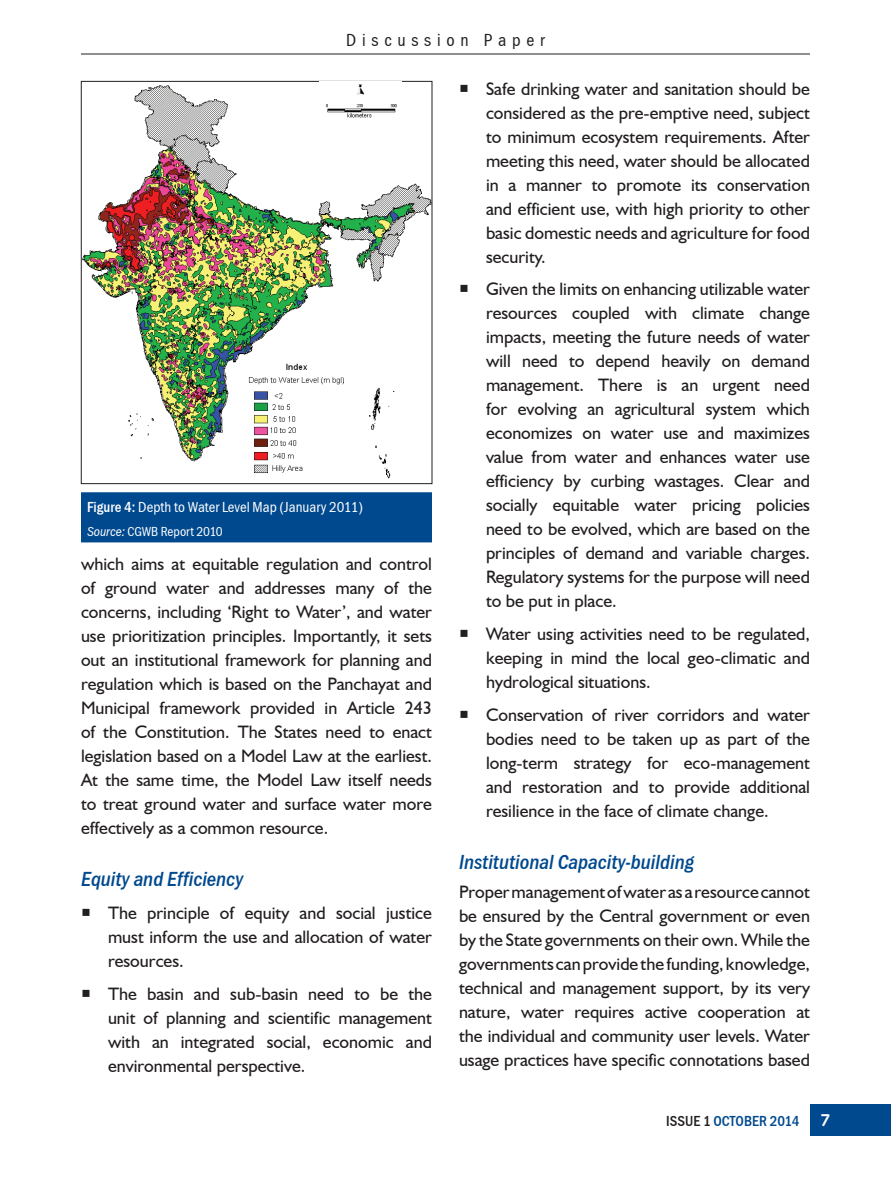
<style>
.page{position:relative;width:891px;height:1188px;background:#fff}
.page>*{position:absolute;margin:0;border:0;box-sizing:border-box;transform-origin:0 0}
.t1{font:italic 700 21px "Franklin Gothic Cond";color:#01498e}
.t2{font:18px/24px "Humanist 521 BT";color:#231f20;text-align:justify}
.t3{font:18px "Franklin Gothic Cond";letter-spacing:.32em;color:#231f20}
.t4{font:15px "Franklin Gothic Cond";color:#fff}
.t5{font:700 15px "Franklin Gothic Cond";color:#01498e}
.t6{font:13.5px "Franklin Gothic Cond";color:#fff}
.s1{font-weight:700}
.s2{font-style:italic}
.s3{color:#231f20}
.s4{font-family:"Syntax";font-size:18px;color:#fff}
</style>
<div class="page">
<div style="left:810px;top:1104px;width:81px;height:32px;background:#01498e"></div>
<hr style="left:81px;top:54px;width:729px;height:1px;background:#231f20">
<div style="left:82px;top:493px;width:349px;height:49px;background:#01498e"></div>
<div style="left:81px;top:492px;width:351px;height:50px;border:2px solid #01498e"></div>
<img style="left:83px;top:85px;width:347px;height:394px">
<div style="left:81px;top:81px;width:351px;height:403px;border:1px solid #231f20"></div>
<img style="left:320px;top:82px;width:81px;height:37px">
<p class="t3" style="left:346px;top:30px;width:200px">Discussion Paper</p>
<p class="t4" style="left:87px;top:498px;width:278px"><span class="s1">Figure 4:</span> Depth to Water Level Map (January 2011)</p>
<p class="t6" style="left:87px;top:524px;width:137px"><span class="s2">Source:</span> CGWB Report 2010</p>
<p class="t2" style="left:81px;top:551px;width:353px">which aims at equitable regulation and control of ground water and addresses many of the concerns, including ‘Right to Water’, and water use prioritization principles. Importantly, it sets out an institutional framework for planning and regulation which is based on the Panchayat and Municipal framework provided in Article 243 of the Constitution. The States need to enact legislation based on a Model Law at the earliest.<br>At the same time, the Model Law itself needs to treat ground water and surface water more effectively as a common resource.</p>
<p class="t1" style="left:81px;top:867px;width:164px">Equity and Efficiency</p>
<p class="t2" style="left:108px;top:900px;width:326px">The principle of equity and social justice must inform the use and allocation of water resources.</p>
<p class="t2" style="left:108px;top:981px;width:326px">The basin and sub-basin need to be the unit of planning and scientific management with an integrated social, economic and environmental perspective.</p>
<p class="t2" style="left:486px;top:76px;width:326px">Safe drinking water and sanitation should be considered as the pre-emptive need, subject to minimum ecosystem requirements. After meeting this need, water should be allocated in a manner to promote its conservation and efficient use, with high priority to other basic domestic needs and agriculture for food security.</p>
<p class="t2" style="left:486px;top:277px;width:326px">Given the limits on enhancing utilizable water resources coupled with climate change impacts, meeting the future needs of water will need to depend heavily on demand management. There is an urgent need for evolving an agricultural system which economizes on water use and maximizes value from water and enhances water use efficiency by curbing wastages. Clear and socially equitable water pricing policies need to be evolved, which are based on the principles of demand and variable charges.<br>Regulatory systems for the purpose will need to be put in place.</p>
<p class="t2" style="left:486px;top:622px;width:325px">Water using activities need to be regulated, keeping in mind the local geo-climatic and hydrological situations.</p>
<p class="t2" style="left:486px;top:702px;width:326px">Conservation of river corridors and water bodies need to be taken up as part of the long-term strategy for eco-management and restoration and to provide additional resilience in the face of climate change.</p>
<p class="t1" style="left:459px;top:850px;width:237px">Institutional Capacity-building</p>
<p class="t2" style="left:459px;top:879px;width:353px">Proper management of water as a resource cannot be ensured by the Central government or even by the State governments on their own. While the governments can provide the funding, knowledge, technical and management support, by its very nature, water requires active cooperation at the individual and community user levels. Water usage practices have specific connotations based</p>
<p class="t5" style="left:666px;top:1113px;width:166px"><span class="s3">ISSUE 1</span> OCTOBER 2014 <span class="s4">7</span></p>
</div>
